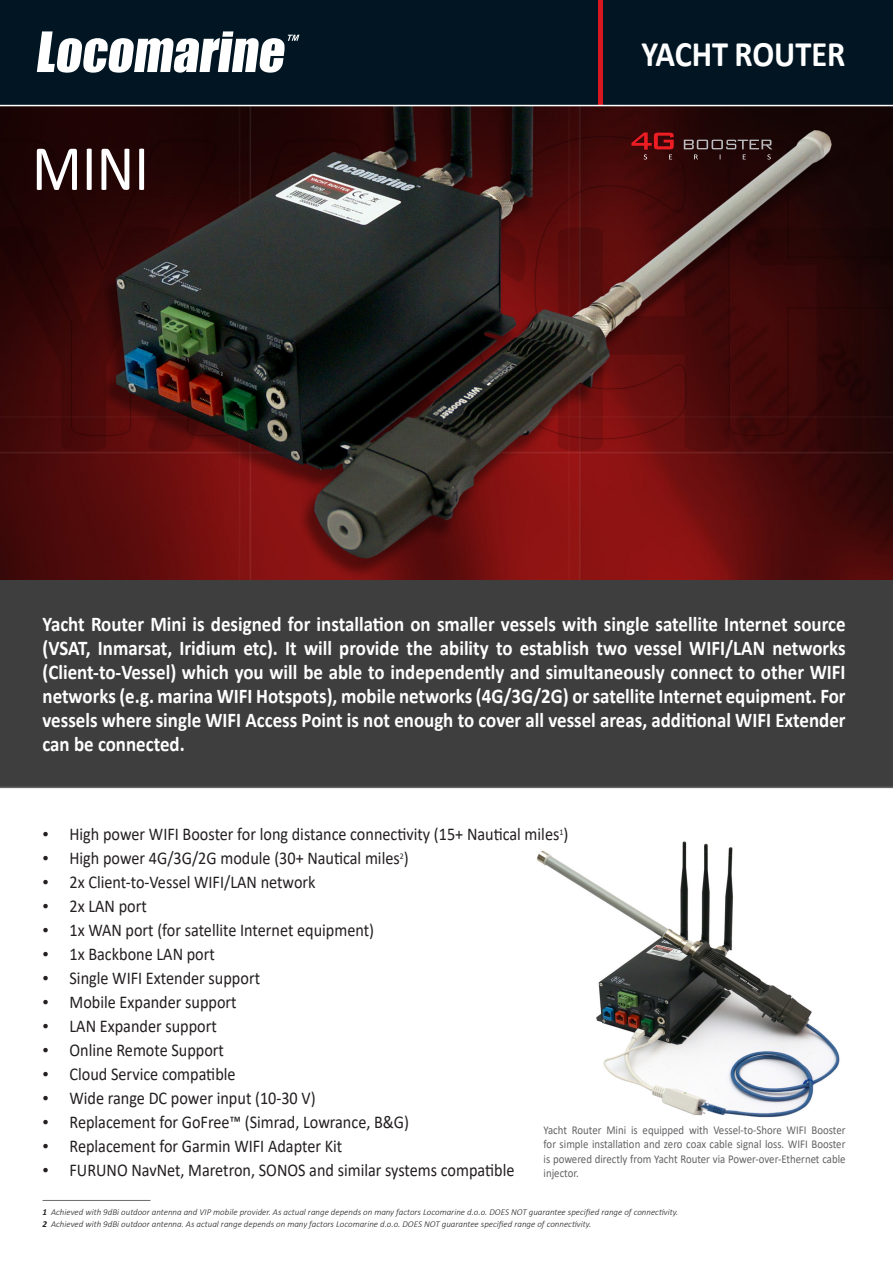
<style>
.page{position:relative;width:893px;height:1263px;background:#fff}
.page>*{position:absolute;margin:0;border:0;box-sizing:border-box;transform-origin:0 0}
.t1{font:700 36px "Calibri";color:#fff;scale:.9 1}
.t2{font:700 21px/24px "Calibri";color:#fff;text-align:justify;scale:.9 1}
.t3{font:18px "Calibri";color:#231f20;scale:.9 1}
.t4{font:12px/14.4px "Calibri";color:#636366;text-align:justify;scale:.9 1}
.t5{font:italic 300 9px "Calibri";color:#231f20}
.s1{font-family:"Times New Roman"}
.s2{font-weight:700}
</style>
<div class="page">
<img style="left:537px;top:841px;width:303px;height:277px">
<div style="left:0;top:580px;width:893px;height:208px;background:#3e3e3f"></div>
<img style="left:0;top:106px;width:893px;height:474px">
<hr style="left:43px;top:1200px;width:108px;height:1px;background:#6c6d70">
<div style="left:0;top:0;width:893px;height:106px;background:#011622"></div>
<svg style="left:37px;top:31px;width:262px;height:42px"></svg>
<svg style="left:37px;top:149px;width:107px;height:41px"></svg>
<svg style="left:684px;top:140px;width:88px;height:19px;background:#3f2a2a"></svg>
<svg style="left:631px;top:132px;width:43px;height:27px"></svg>
<hr style="left:598px;top:0;width:4px;height:106px;background:#d7171f">
<hr style="left:0;top:105px;width:893px;height:1px;background:#fff">
<p class="t1" style="left:641px;top:29px;width:228px">YACHT ROUTER</p>
<p class="t2" style="left:43px;top:612px;width:894px">Yacht Router Mini is designed for installation on smaller vessels with single satellite Internet source (VSAT, Inmarsat, Iridium etc). It will provide the ability to establish two vessel WIFI/LAN networks (Client-to-Vessel) which you will be able to independently and simultaneously connect to other WIFI networks (e.g. marina WIFI Hotspots), mobile networks (4G/3G/2G) or satellite Internet equipment. For vessels where single WIFI Access Point is not enough to cover all vessel areas, additional WIFI Extender can be connected.</p>
<p class="t3" style="left:43px;top:822px;width:586px"><span class="s1">•</span> High power WIFI Booster for long distance connectivity (15+ Nautical miles<sup>1</sup>)</p>
<p class="t3" style="left:43px;top:846px;width:408px"><span class="s1">•</span> High power 4G/3G/2G module (30+ Nautical miles<sup>2</sup>)</p>
<p class="t3" style="left:43px;top:870px;width:305px"><span class="s1">•</span> 2x Client-to-Vessel WIFI/LAN network</p>
<p class="t3" style="left:43px;top:894px;width:117px"><span class="s1">•</span> 2x LAN port</p>
<p class="t3" style="left:43px;top:918px;width:370px"><span class="s1">•</span> 1x WAN port (for satellite Internet equipment)</p>
<p class="t3" style="left:43px;top:942px;width:193px"><span class="s1">•</span> 1x Backbone LAN port</p>
<p class="t3" style="left:43px;top:966px;width:243px"><span class="s1">•</span> Single WIFI Extender support</p>
<p class="t3" style="left:43px;top:990px;width:217px"><span class="s1">•</span> Mobile Expander support</p>
<p class="t3" style="left:43px;top:1014px;width:195px"><span class="s1">•</span> LAN Expander support</p>
<p class="t3" style="left:43px;top:1038px;width:203px"><span class="s1">•</span> Online Remote Support</p>
<p class="t3" style="left:43px;top:1062px;width:216px"><span class="s1">•</span> Cloud Service compatible</p>
<p class="t3" style="left:43px;top:1086px;width:305px"><span class="s1">•</span> Wide range DC power input (10-30 V)</p>
<p class="t3" style="left:43px;top:1110px;width:409px"><span class="s1">•</span> Replacement for GoFree™ (Simrad, Lowrance, B&amp;G)</p>
<p class="t3" style="left:43px;top:1134px;width:335px"><span class="s1">•</span> Replacement for Garmin WIFI Adapter Kit</p>
<p class="t3" style="left:43px;top:1158px;width:526px"><span class="s1">•</span> FURUNO NavNet, Maretron, SONOS and similar systems compatible</p>
<p class="t5" style="left:43px;top:1206px;width:637px"><span class="s2">1</span> Achieved with 9dBi outdoor antenna and VIP mobile provider. As actual range depends on many factors Locomarine d.o.o. DOES NOT guarantee specified range of connectivity.</p>
<p class="t5" style="left:43px;top:1218px;width:550px"><span class="s2">2</span> Achieved with 9dBi outdoor antenna. As actual range depends on many factors Locomarine d.o.o. DOES NOT guarantee specified range of connectivity.</p>
<p class="t4" style="left:544px;top:1122px;width:337px">Yacht Router Mini is equipped with Vessel-to-Shore WIFI Booster for simple installation and zero coax cable signal loss. WIFI Booster is powered directly from Yacht Router via Power-over-Ethernet cable injector.</p>
</div>
